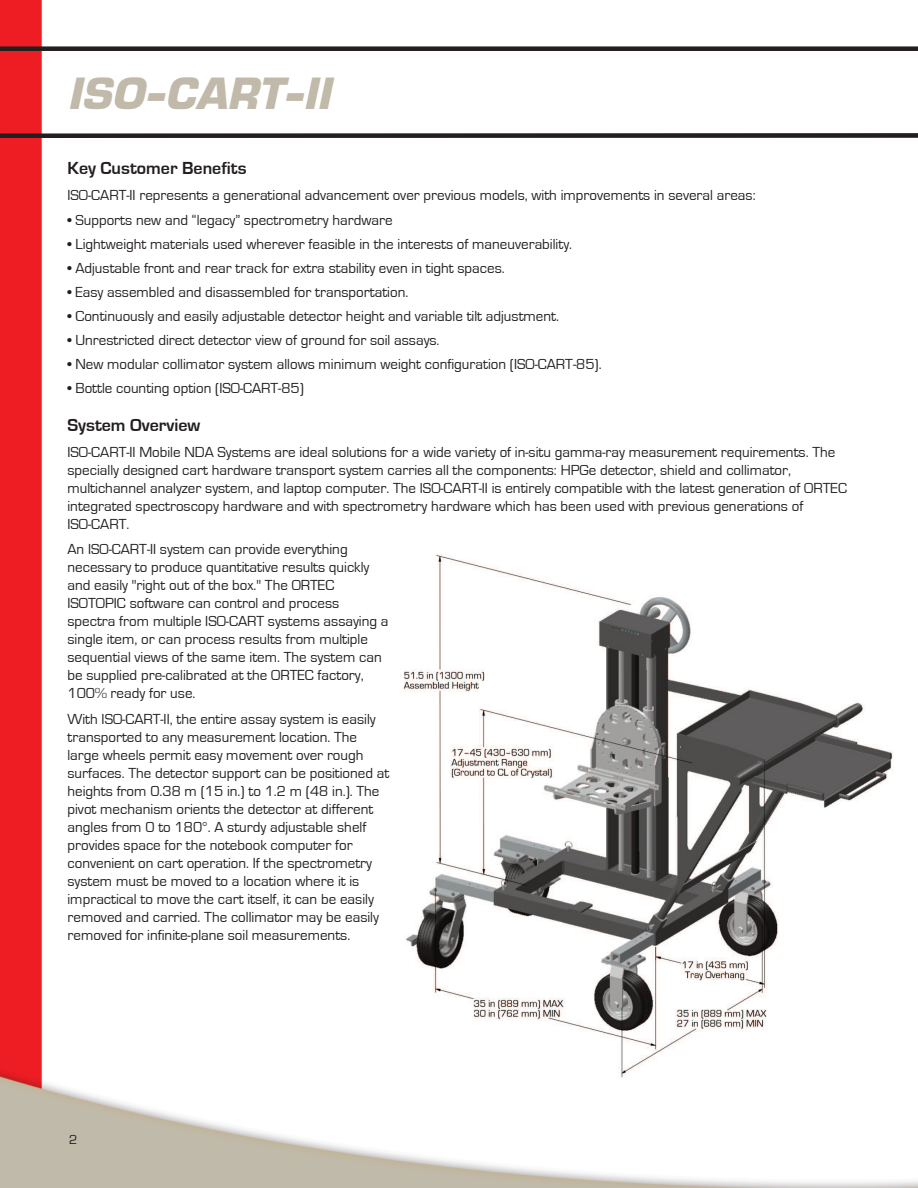
<style>
.page{position:relative;width:918px;height:1188px;background:#fff}
.page>*{position:absolute;margin:0;border:0;box-sizing:border-box;transform-origin:0 0}
.t1{font:italic 700 45px "EGG Eurostile";color:#c1baaa}
.t2{font:700 18px "Eurostile";color:#231f20}
.t3{font:15px/18px "Eurostile";color:#231f20}
.t4{font:13.5px "Eurostile";color:#231f20}
</style>
<div class="page">
<img style="left:0;top:0;width:918px;height:1188px">
<div style="left:0;top:46px;width:918px;height:5px;background:#231f20"></div>
<svg style="left:0;top:131px;width:918px;height:9px"></svg>
<img style="left:398px;top:548px;width:505px;height:532px">
<h1 class="t1" style="left:68px;top:67px;width:264px">ISO-CART-II</h1>
<p class="t2" style="left:68px;top:162px;width:181px">Key Customer Benefits</p>
<p class="t3" style="left:68px;top:187px;width:690px">ISO-CART-II represents a generational advancement over previous models, with improvements in several areas:</p>
<p class="t3" style="left:68px;top:212px;width:327px">• Supports new and “legacy” spectrometry hardware</p>
<p class="t3" style="left:68px;top:236px;width:506px">• Lightweight materials used wherever feasible in the interests of maneuverability.</p>
<p class="t3" style="left:68px;top:260px;width:439px">• Adjustable front and rear track for extra stability even in tight spaces.</p>
<p class="t3" style="left:68px;top:284px;width:342px">• Easy assembled and disassembled for transportation.</p>
<p class="t3" style="left:68px;top:308px;width:493px">• Continuously and easily adjustable detector height and variable tilt adjustment.</p>
<p class="t3" style="left:68px;top:332px;width:374px">• Unrestricted direct detector view of ground for soil assays.</p>
<p class="t3" style="left:68px;top:356px;width:536px">• New modular collimator system allows minimum weight configuration (ISO-CART-85).</p>
<p class="t3" style="left:68px;top:380px;width:238px">• Bottle counting option (ISO-CART-85)</p>
<p class="t2" style="left:68px;top:419px;width:134px">System Overview</p>
<p class="t3" style="left:68px;top:444px;width:781px">ISO-CART-II Mobile NDA Systems are ideal solutions for a wide variety of in-situ gamma-ray measurement requirements. The specially designed cart hardware transport system carries all the components: HPGe detector, shield and collimator, multichannel analyzer system, and laptop computer. The ISO-CART-II is entirely compatible with the latest generation of ORTEC integrated spectroscopy hardware and with spectrometry hardware which has been used with previous generations of ISO-CART.</p>
<p class="t3" style="left:68px;top:541px;width:323px">An ISO-CART-II system can provide everything necessary to produce quantitative results quickly and easily "right out of the box." The ORTEC ISOTOPIC software can control and process spectra from multiple ISO-CART systems assaying a single item, or can process results from multiple sequential views of the same item. The system can be supplied pre-calibrated at the ORTEC factory, 100% ready for use.</p>
<p class="t3" style="left:67px;top:711px;width:323px">With ISO-CART-II, the entire assay system is easily transported to any measurement location. The large wheels permit easy movement over rough surfaces. The detector support can be positioned at heights from 0.38 m (15 in.) to 1.2 m (48 in.). The pivot mechanism orients the detector at different angles from 0 to 180°. A sturdy adjustable shelf provides space for the notebook computer for convenient on cart operation. If the spectrometry system must be moved to a location where it is impractical to move the cart itself, it can be easily removed and carried. The collimator may be easily removed for infinite-plane soil measurements.</p>
<p class="t4" style="left:69px;top:1135px;width:10px">2</p>
</div>
